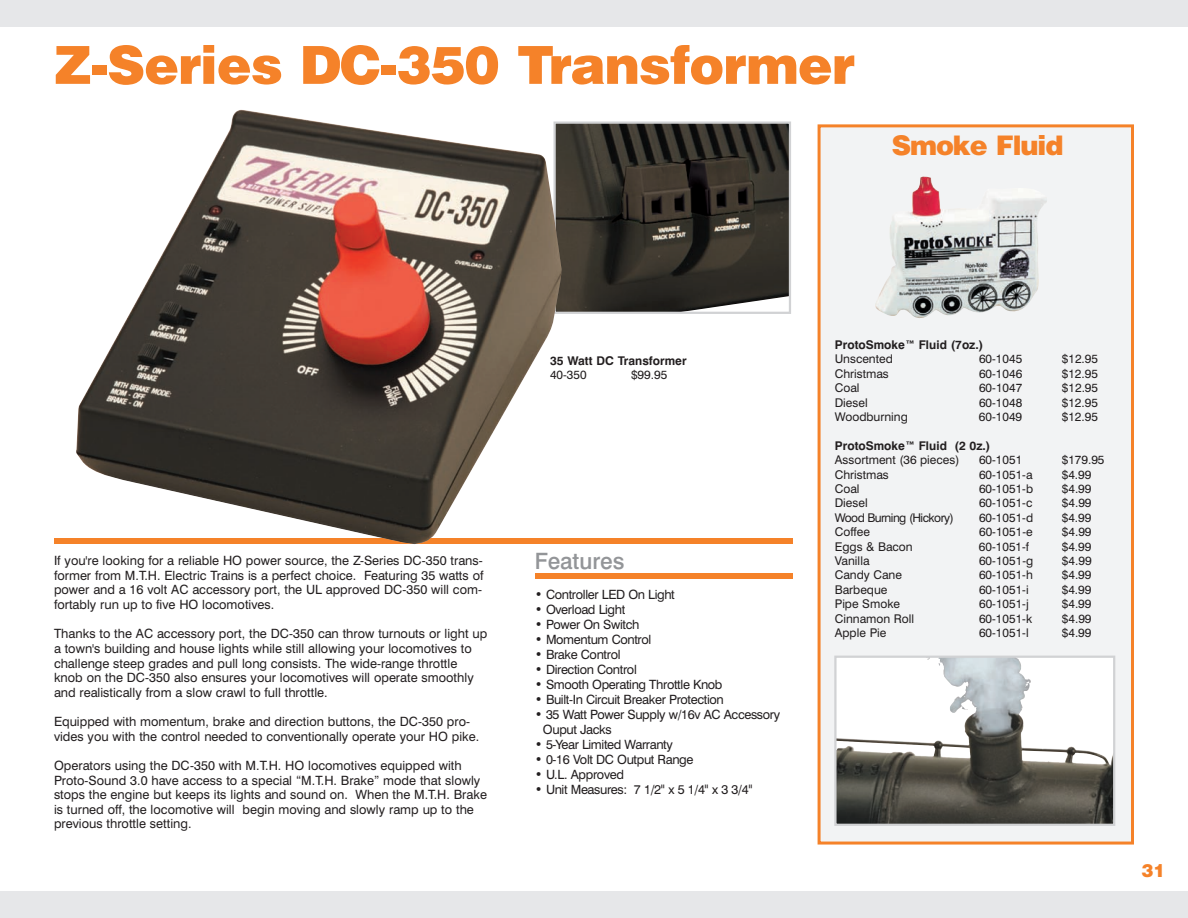
<style>
.page{position:relative;width:1188px;height:918px;background:#fff}
.page>*{position:absolute;margin:0;border:0;box-sizing:border-box;transform-origin:0 0}
.t1{font:52.5px "TT8 BDO00";letter-spacing:-.02em;color:#f58229}
.t2{font:27px "TT8 BDO00";letter-spacing:-.04em;color:#f58229}
.t3{font:22.5px "TT89 FO00";color:#939598}
.t4{font:18px "TT8 BDO00";color:#f58229}
.t5{font:12.75px/14.5px "TT867 O00";color:#231f20}
.t6{font:12.75px/15px "TT867 O00";letter-spacing:-.025em;color:#231f20}
.t7{font:12px "TT867 O00";color:#231f20}
.t8{font:12px "TT8 A6 O00";color:#231f20}
.t9{font:12px "TT867 O00";letter-spacing:-.045em;color:#231f20}
.s1{font-size:13.5px}
</style>
<div class="page">
<img style="left:562px;top:125px;width:226px;height:186px">
<div style="left:554px;top:122px;width:237px;height:192px;border:2px solid #d1d2d4"></div>
<div style="left:0;top:0;width:1188px;height:27px;background:#e6e7e9"></div>
<div style="left:0;top:891px;width:1188px;height:27px;background:#e6e7e9"></div>
<div style="left:535px;top:573px;width:257px;height:6px;background:#f58229"></div>
<div style="left:54px;top:538px;width:738px;height:6px;background:#f58229"></div>
<div style="left:819px;top:126px;width:313px;height:717px;background:#f2f3f4"></div>
<div style="left:818px;top:124px;width:316px;height:721px;border:3px solid #f58229"></div>
<img style="left:875px;top:176px;width:172px;height:142px">
<img style="left:76px;top:110px;width:486px;height:434px">
<img style="left:837px;top:659px;width:275px;height:164px">
<div style="left:834px;top:656px;width:281px;height:170px;border:2px solid #d1d2d4"></div>
<h1 class="t1" style="left:54px;top:46px;width:802px">Z-Series DC-350 Transformer</h1>
<h2 class="t2" style="left:892px;top:136px;width:173px">Smoke Fluid</h2>
<p class="t8" style="left:550px;top:356px;width:138px">35 Watt DC Transformer</p>
<p class="t7" style="left:550px;top:371px;width:38px">40-350</p>
<p class="t7" style="left:631px;top:371px;width:38px">$99.95</p>
<p class="t5" style="left:54px;top:555px;width:430px">If you're looking for a reliable HO power source, the Z-Series DC-350 trans-</p>
<h3 class="t3" style="left:535px;top:553px;width:91px">Features</h3>
<p class="t5" style="left:54px;top:569px;width:431px;text-align:justify">former from M.T.H. Electric Trains is a perfect choice. Featuring 35 watts of power and a 16 volt AC accessory port, the UL approved DC-350 will com&shy;fortably run up to five HO locomotives.</p>
<p class="t5" style="left:54px;top:628px;width:435px">Thanks to the AC accessory port, the DC-350 can throw turnouts or light up a town's building and house lights while still allowing your locomotives to challenge steep grades and pull long consists. The wide-range throttle knob on the DC-350 also ensures your locomotives will operate smoothly and realistically from a slow crawl to full throttle.</p>
<p class="t5" style="left:54px;top:716px;width:427px">Equipped with momentum, brake and direction buttons, the DC-350 pro&shy;vides you with the control needed to conventionally operate your HO pike.</p>
<p class="t5" style="left:54px;top:759px;width:435px">Operators using the DC-350 with M.T.H. HO locomotives equipped with Proto-Sound 3.0 have access to a special “M.T.H. Brake” mode that slowly stops the engine but keeps its lights and sound on. When the M.T.H. Brake is turned off, the locomotive will begin moving and slowly ramp up to the previous throttle setting.</p>
<p class="t6" style="left:535px;top:589px;width:141px"><span class="s1">•</span> Controller LED On Light</p>
<p class="t6" style="left:535px;top:604px;width:92px"><span class="s1">•</span> Overload Light</p>
<p class="t6" style="left:535px;top:619px;width:106px"><span class="s1">•</span> Power On Switch</p>
<p class="t6" style="left:535px;top:634px;width:118px"><span class="s1">•</span> Momentum Control</p>
<p class="t6" style="left:535px;top:649px;width:87px"><span class="s1">•</span> Brake Control</p>
<p class="t6" style="left:535px;top:664px;width:103px"><span class="s1">•</span> Direction Control</p>
<p class="t6" style="left:535px;top:679px;width:189px"><span class="s1">•</span> Smooth Operating Throttle Knob</p>
<p class="t6" style="left:535px;top:694px;width:190px"><span class="s1">•</span> Built-In Circuit Breaker Protection</p>
<p class="t6" style="left:543px;top:709px;width:239px;text-indent:-8px"><span class="s1">•</span> 35 Watt Power Supply w/16v AC Accessory<br>Ouput Jacks</p>
<p class="t6" style="left:535px;top:739px;width:140px"><span class="s1">•</span> 5-Year Limited Warranty</p>
<p class="t6" style="left:535px;top:754px;width:160px"><span class="s1">•</span> 0-16 Volt DC Output Range</p>
<p class="t6" style="left:535px;top:769px;width:91px"><span class="s1">•</span> U.L. Approved</p>
<p class="t6" style="left:535px;top:784px;width:219px"><span class="s1">•</span> Unit Measures: 7 1/2<span class="s1">"</span> x 5 1/4<span class="s1">"</span> x 3 3/4<span class="s1">"</span></p>
<p class="t8" style="left:835px;top:340px;width:150px">ProtoSmoke™ Fluid (7oz.)</p>
<p class="t7" style="left:835px;top:355px;width:60px">Unscented</p>
<p class="t7" style="left:979px;top:355px;width:45px">60-1045</p>
<p class="t7" style="left:1062px;top:355px;width:38px">$12.95</p>
<p class="t7" style="left:835px;top:369px;width:56px">Christmas</p>
<p class="t7" style="left:979px;top:369px;width:45px">60-1046</p>
<p class="t7" style="left:1062px;top:369px;width:38px">$12.95</p>
<p class="t7" style="left:835px;top:384px;width:26px">Coal</p>
<p class="t7" style="left:979px;top:384px;width:45px">60-1047</p>
<p class="t7" style="left:1062px;top:384px;width:38px">$12.95</p>
<p class="t7" style="left:835px;top:398px;width:34px">Diesel</p>
<p class="t7" style="left:979px;top:398px;width:45px">60-1048</p>
<p class="t7" style="left:1062px;top:398px;width:38px">$12.95</p>
<p class="t7" style="left:835px;top:412px;width:75px">Woodburning</p>
<p class="t7" style="left:979px;top:412px;width:45px">60-1049</p>
<p class="t7" style="left:1062px;top:412px;width:38px">$12.95</p>
<p class="t8" style="left:835px;top:441px;width:157px">ProtoSmoke™ Fluid (2 0z.)</p>
<p class="t7" style="left:835px;top:456px;width:126px">Assortment (36 pieces)</p>
<p class="t7" style="left:979px;top:456px;width:45px">60-1051</p>
<p class="t7" style="left:1062px;top:456px;width:44px">$179.95</p>
<p class="t7" style="left:835px;top:470px;width:56px">Christmas</p>
<p class="t7" style="left:979px;top:470px;width:55px">60-1051-a</p>
<p class="t7" style="left:1062px;top:470px;width:31px">$4.99</p>
<p class="t7" style="left:835px;top:484px;width:26px">Coal</p>
<p class="t7" style="left:979px;top:484px;width:56px">60-1051-b</p>
<p class="t7" style="left:1062px;top:484px;width:31px">$4.99</p>
<p class="t7" style="left:835px;top:499px;width:34px">Diesel</p>
<p class="t7" style="left:979px;top:499px;width:55px">60-1051-c</p>
<p class="t7" style="left:1062px;top:499px;width:31px">$4.99</p>
<p class="t9" style="left:835px;top:513px;width:120px">Wood Burning (Hickory)</p>
<p class="t7" style="left:979px;top:513px;width:56px">60-1051-d</p>
<p class="t7" style="left:1062px;top:513px;width:31px">$4.99</p>
<p class="t7" style="left:835px;top:528px;width:37px">Coffee</p>
<p class="t7" style="left:979px;top:528px;width:55px">60-1051-e</p>
<p class="t7" style="left:1062px;top:528px;width:31px">$4.99</p>
<p class="t7" style="left:835px;top:542px;width:79px">Eggs &amp; Bacon</p>
<p class="t7" style="left:979px;top:542px;width:52px">60-1051-f</p>
<p class="t7" style="left:1062px;top:542px;width:31px">$4.99</p>
<p class="t7" style="left:835px;top:556px;width:36px">Vanilla</p>
<p class="t7" style="left:979px;top:556px;width:56px">60-1051-g</p>
<p class="t7" style="left:1062px;top:556px;width:31px">$4.99</p>
<p class="t7" style="left:835px;top:571px;width:69px">Candy Cane</p>
<p class="t7" style="left:979px;top:571px;width:55px">60-1051-h</p>
<p class="t7" style="left:1062px;top:571px;width:31px">$4.99</p>
<p class="t7" style="left:835px;top:585px;width:54px">Barbeque</p>
<p class="t7" style="left:979px;top:585px;width:51px">60-1051-i</p>
<p class="t7" style="left:1062px;top:585px;width:31px">$4.99</p>
<p class="t7" style="left:835px;top:600px;width:67px">Pipe Smoke</p>
<p class="t7" style="left:979px;top:600px;width:51px">60-1051-j</p>
<p class="t7" style="left:1062px;top:600px;width:31px">$4.99</p>
<p class="t7" style="left:835px;top:614px;width:81px">Cinnamon Roll</p>
<p class="t7" style="left:979px;top:614px;width:55px">60-1051-k</p>
<p class="t7" style="left:1062px;top:614px;width:31px">$4.99</p>
<p class="t7" style="left:835px;top:628px;width:53px">Apple Pie</p>
<p class="t7" style="left:979px;top:628px;width:51px">60-1051-l</p>
<p class="t7" style="left:1062px;top:628px;width:31px">$4.99</p>
<h3 class="t4" style="left:1142px;top:864px;width:26px">31</h3>
</div>
